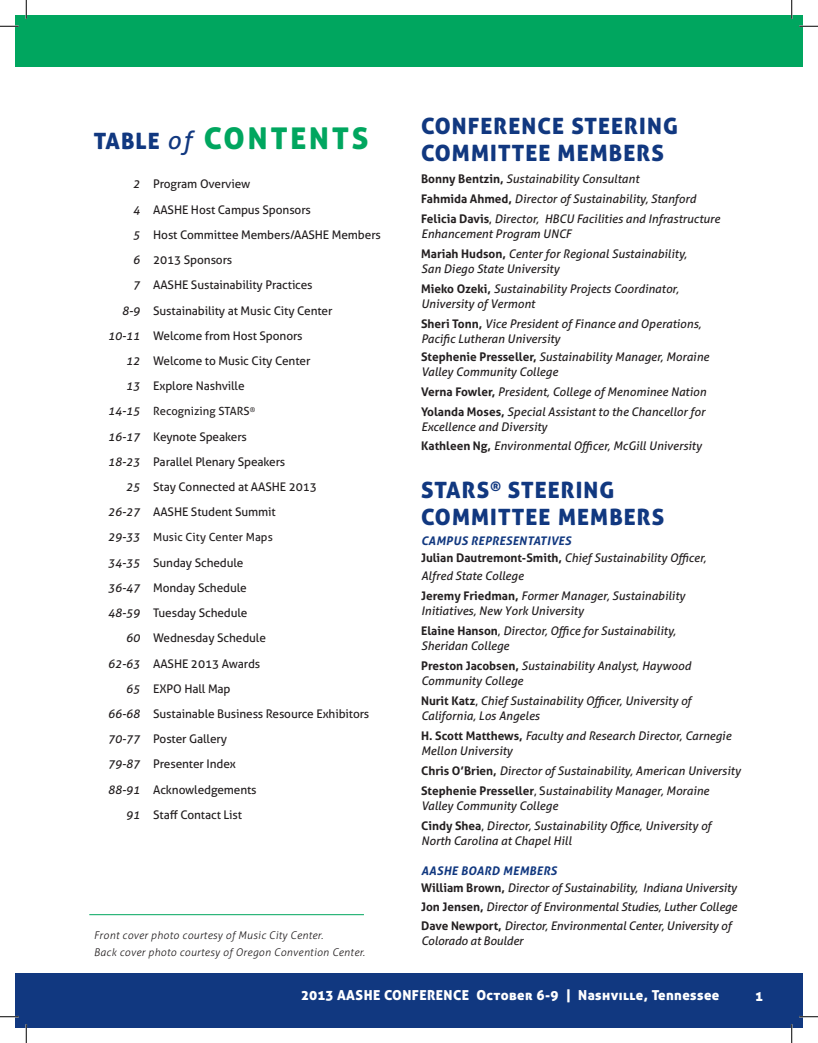
<style>
.page{position:relative;width:818px;height:1043px;background:#fff}
.page>*{position:absolute;margin:0;border:0;box-sizing:border-box;transform-origin:0 0}
.t1{font:30px "Aller Display";letter-spacing:.1em;color:#00a65f}
.t2{font:22.5px/26.2px "Aller Display";letter-spacing:.05em;color:#113880}
.t3{font:13.75px "Aller Display";letter-spacing:.03em;color:#fff}
.t4{font:italic 11.88px/20px "Aller";color:#231f20}
.t5{font:11.88px "Aller";letter-spacing:-.01em;color:#231f20}
.t6{font:11.25px "Aller";letter-spacing:.005em;color:#231f20}
.t7{font:italic 300 10.62px/17.5px "Aller";letter-spacing:.025em;color:#231f20}
.s1{font-size:22.5px;color:#113880}
.s2{font-family:"Aller";font-style:italic;font-size:25px;color:#113880}
.s3{font-style:italic}
.s4{font-style:italic;font-size:11.88px}
.s5{font-weight:700;font-style:normal}
.s6{font-style:normal}
.s7{font-weight:700;color:#113880}
</style>
<div class="page">
<div style="left:15px;top:973px;width:11px;height:54px;background:#113880"></div>
<div style="left:26px;top:973px;width:776px;height:54px;background:#113880"></div>
<div style="left:15px;top:15px;width:11px;height:51px;background:#00a65f"></div>
<div style="left:26px;top:15px;width:776px;height:51px;background:#00a65f"></div>
<hr style="left:89px;top:914px;width:275px;height:1px;background:#00a65f">
<svg style="left:0;top:25px;width:19px;height:2px"></svg>
<svg style="left:799px;top:25px;width:19px;height:2px"></svg>
<svg style="left:0;top:1015px;width:19px;height:2px"></svg>
<svg style="left:799px;top:1015px;width:19px;height:2px"></svg>
<svg style="left:25px;top:0;width:2px;height:19px"></svg>
<svg style="left:25px;top:1024px;width:2px;height:18px"></svg>
<svg style="left:790px;top:0;width:2px;height:19px"></svg>
<svg style="left:790px;top:1024px;width:2px;height:18px"></svg>
<h1 class="t1" style="left:94px;top:119px;width:274px"><span class="s1">TABLE</span> <span class="s2">of</span> CONTENTS</h1>
<h2 class="t2" style="left:421px;top:113px;width:258px">CONFERENCE STEERING<br>COMMITTEE MEMBERS</h2>
<p class="t5" style="left:133px;top:177px;width:119px"><span class="s3">2</span> Program Overview</p>
<p class="t5" style="left:133px;top:202px;width:179px"><span class="s3">4</span> AASHE Host Campus Sponsors</p>
<p class="t5" style="left:133px;top:227px;width:249px"><span class="s3">5</span> Host Committee Members/AASHE Members</p>
<p class="t5" style="left:133px;top:253px;width:101px"><span class="s3">6</span> 2013 Sponsors</p>
<p class="t5" style="left:133px;top:278px;width:181px"><span class="s3">7</span> AASHE Sustainability Practices</p>
<p class="t5" style="left:122px;top:303px;width:212px"><span class="s3">8-9</span> Sustainability at Music City Center</p>
<p class="t5" style="left:108px;top:328px;width:196px"><span class="s3">10-11</span> Welcome from Host Sponors</p>
<p class="t5" style="left:126px;top:353px;width:186px"><span class="s3">12</span> Welcome to Music City Center</p>
<p class="t5" style="left:126px;top:379px;width:120px"><span class="s3">13</span> Explore Nashville</p>
<p class="t6" style="left:108px;top:404px;width:120px"><span class="s4">14-15</span> Recognizing STAR</p>
<p class="t6" style="left:243px;top:404px;width:13px">S<sup>®</sup></p>
<p class="t5" style="left:108px;top:429px;width:140px"><span class="s3">16-17</span> Keynote Speakers</p>
<p class="t5" style="left:108px;top:454px;width:179px"><span class="s3">18-23</span> Parallel Plenary Speakers</p>
<p class="t5" style="left:126px;top:479px;width:192px"><span class="s3">25</span> Stay Connected at AASHE 2013</p>
<p class="t5" style="left:108px;top:505px;width:169px"><span class="s3">26-27</span> AASHE Student Summit</p>
<p class="t6" style="left:108px;top:530px;width:166px"><span class="s4">29-33</span> Music City Center Maps</p>
<p class="t5" style="left:108px;top:555px;width:137px"><span class="s3">34-35</span> Sunday Schedule</p>
<p class="t5" style="left:108px;top:580px;width:140px"><span class="s3">36-47</span> Monday Schedule</p>
<p class="t5" style="left:108px;top:605px;width:141px"><span class="s3">48-59</span> Tuesday Schedule</p>
<p class="t5" style="left:126px;top:631px;width:141px"><span class="s3">60</span> Wednesday Schedule</p>
<p class="t5" style="left:108px;top:656px;width:154px"><span class="s3">62-63</span> AASHE 2013 Awards</p>
<p class="t5" style="left:126px;top:681px;width:106px"><span class="s3">65</span> EXPO Hall Map</p>
<p class="t5" style="left:108px;top:706px;width:263px"><span class="s3">66-68</span> Sustainable Business Resource Exhibitors</p>
<p class="t5" style="left:108px;top:731px;width:121px"><span class="s3">70-77</span> Poster Gallery</p>
<p class="t5" style="left:108px;top:757px;width:129px"><span class="s3">79-87</span> Presenter I ndex</p>
<p class="t5" style="left:108px;top:782px;width:150px"><span class="s3">88-91</span> Acknowledgements</p>
<p class="t5" style="left:126px;top:807px;width:117px"><span class="s3">91</span> Staff Contact List</p>
<p class="t4" style="left:421px;top:168px;width:300px"><span class="s5">Bonny Bentzin,</span> Sustainability Consultant<br><span class="s5">Fahmida Ahmed,</span> Director of Sustainability, Stanford<br><span class="s5">Felicia Davis</span><span class="s6">,</span> Director, HBCU Facilities and Infrastructure</p>
<p class="t4" style="left:421px;top:223px;width:267px">Enhancement Program UNCF<br><span class="s5">Mariah Hudson,</span> Center for Regional Sustainability,</p>
<p class="t4" style="left:421px;top:258px;width:259px">San Diego State University<br><span class="s5">Mieko Ozeki,</span> Sustainability Projects Coordinator,</p>
<p class="t4" style="left:421px;top:293px;width:282px">University of Vermont<br><span class="s5">Sheri Tonn,</span> Vice President of Finance and Operations,</p>
<p class="t4" style="left:421px;top:329px;width:289px;line-height:18.8px">Pacific Lutheran University<br><span class="s5">Stephenie Presseller,</span> Sustainability Manager, Moraine</p>
<p class="t4" style="left:421px;top:362px;width:286px">Valley Community College<br><span class="s5">Verna Fowler,</span> President, College of Menominee Nation<br><span class="s5">Yolanda Moses,</span> Special Assistant to the Chancellor for</p>
<p class="t4" style="left:421px;top:418px;width:282px;line-height:18.8px">Excellence and Diversity<br><span class="s5">Kathleen Ng,</span> Environmental Officer, McGill University</p>
<h2 class="t2" style="left:421px;top:477px;width:243px">STARS <sup>®</sup> STEERING<br>COMMITTEE MEMBERS</h2>
<p class="t4" style="left:421px;top:531px;width:287px;line-height:17.5px"><span class="s7">CAMPUS REPRESENTATIVES<br></span><span class="s5">Julian Dautremont-Smith,</span> Chief Sustainability Officer,<br>Alfred State College</p>
<p class="t4" style="left:421px;top:588px;width:265px;line-height:15px"><span class="s5">Jeremy Friedman,</span> Former Manager, Sustainability<br>Initiatives, New York University</p>
<p class="t4" style="left:421px;top:623px;width:256px;line-height:15px"><span class="s5">Elaine Hanson</span><span class="s6">,</span> Director, Office for Sustainability,<br>Sheridan College</p>
<p class="t4" style="left:421px;top:658px;width:271px;line-height:15px"><span class="s5">Preston Jacobsen,</span> Sustainability Analyst, Haywood<br>Community College</p>
<p class="t4" style="left:421px;top:693px;width:272px;line-height:15px"><span class="s5">Nurit Katz</span><span class="s6">,</span> Chief Sustainability Officer, University of<br>California, Los Angeles</p>
<p class="t4" style="left:421px;top:728px;width:311px;line-height:15px"><span class="s5">H. Scott Matthews,</span> Faculty and Research Director, Carnegie<br>Mellon University</p>
<p class="t4" style="left:421px;top:760px;width:321px"><span class="s5">Chris O’Brien,</span> Director of Sustainability, American University<br><span class="s5">Stephenie Presseller</span><span class="s6">, S</span>ustainability Manager, Moraine</p>
<p class="t4" style="left:421px;top:795px;width:291px">Valley Community College<br><span class="s5">Cindy Shea</span><span class="s6">,</span> Director, Sustainability Office, University of</p>
<p class="t4" style="left:421px;top:830px;width:152px">North Carolina at Chapel Hill</p>
<p class="t4" style="left:421px;top:861px;width:317px;line-height:17.5px"><span class="s7">AASHE BOARD MEMBERS<br></span><span class="s5">William Brown,</span> Director of Sustainability, Indiana University</p>
<p class="t4" style="left:421px;top:897px;width:317px;line-height:18.8px"><span class="s5">Jon Jensen,</span> Director of Environmental Studies, Luther College<br><span class="s5">Dave Newport,</span> Director, Environmental Center, University of</p>
<p class="t4" style="left:421px;top:930px;width:104px">Colorado at Boulder</p>
<p class="t7" style="left:94px;top:926px;width:273px">Front cover photo courtesy of Music City Center.<br>Back cover photo courtesy of Oregon Convention Center.</p>
<p class="t3" style="left:301px;top:986px;width:63px">2013 AASHE</p>
<p class="t3" style="left:384px;top:986px;width:336px">CONFERENCE OCTOBER 6-9 | NASHVILLE, TENNESSEE</p>
<p class="t3" style="left:755px;top:987px;width:9px">1</p>
</div>
